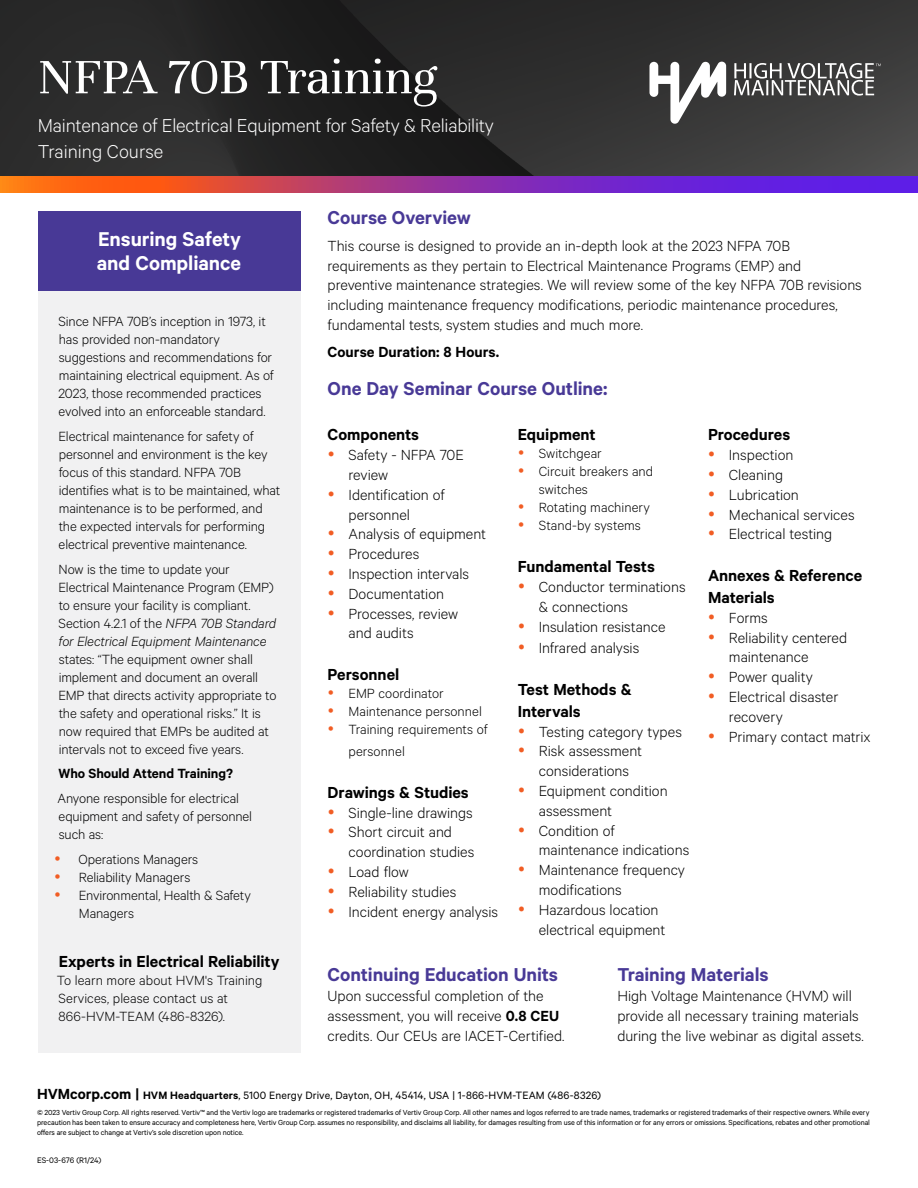
<style>
.page{position:relative;width:918px;height:1188px;background:#fff}
.page>*{position:absolute;margin:0;border:0;box-sizing:border-box;transform-origin:0 0}
.t1{font:54px "Unna";letter-spacing:-.01em;color:#fff}
.t2{font:600 22.5px/24px "Calibre";letter-spacing:-.005em;color:#fff}
.t3{font:600 21px "Calibre";letter-spacing:-.005em;color:#483996}
.t4{font:300 21px/25.5px "Calibre";letter-spacing:-.01em;color:#fff}
.t5{font:600 18px/21.6px "Calibre";color:#000}
.t6{font:300 16.5px/19.8px "Calibre";color:#000}
.t7{font:600 16.5px "Calibre";color:#000}
.t8{font:300 15px/18px "Calibre";letter-spacing:-.005em;color:#000}
.t9{font:600 15px "Calibre";letter-spacing:-.005em;color:#000}
.t10{font:12px "Calibre";letter-spacing:.01em;color:#000}
.t11{font:9px "Calibre";color:#000}
.t12{font:8.25px/9.8px "Calibre";letter-spacing:-.01em;color:#000;text-align:justify}
.s1{font-style:italic}
.s2{font-weight:600}
.s3{font-weight:600;font-size:16.5px}
</style>
<div class="page">
<img style="left:0;top:0;width:918px;height:176px">
<svg style="left:0;top:176px;width:918px;height:16px;background:#a2398b"></svg>
<svg style="left:650px;top:62px;width:76px;height:62px"></svg>
<svg style="left:734px;top:63px;width:147px;height:33px"></svg>
<div style="left:38px;top:254px;width:263px;height:799px;background:#f1f1f2"></div>
<div style="left:38px;top:211px;width:263px;height:80px;background:#483996"></div>
<h1 class="t1" style="left:38px;top:46px;width:401px">NFPA 70B Training</h1>
<p class="t4" style="left:38px;top:112px;width:458px">Maintenance of Electrical Equipment for Safety &amp; Reliability<br>Training Course</p>
<h2 class="t2" style="left:97px;top:226px;width:146px">Ensuring Safety and Compliance</h2>
<p class="t8" style="left:58px;top:312px;width:217px">Since NFPA 70B’s inception in 1973, it has provided non-mandatory suggestions and recommendations for maintaining electrical equipment. As of 2023, those recommended practices evolved into an enforceable standard.</p>
<p class="t8" style="left:59px;top:427px;width:223px">Electrical maintenance for safety of personnel and environment is the key focus of this standard. NFPA 70B identifies what is to be maintained, what maintenance is to be performed, and the expected intervals for performing electrical preventive maintenance.</p>
<p class="t8" style="left:59px;top:559px;width:219px">Now is the time to update your Electrical Maintenance Program (EMP) to ensure your facility is compliant.<br>Section 4.2.1 of the <span class="s1">NFPA 70B Standard for Electrical Equipment Maintenance</span></p>
<p class="t8" style="left:59px;top:649px;width:219px">states: “The equipment owner shall implement and document an overall EMP that directs activity appropriate to the safety and operational risks.” It is now required that EMPs be audited at intervals not to exceed five years.</p>
<p class="t9" style="left:59px;top:765px;width:176px">Who Should Attend Training?</p>
<p class="t8" style="left:58px;top:789px;width:196px">Anyone responsible for electrical equipment and safety of personnel such as:</p>
<p class="t8" style="left:79px;top:850px;width:174px">Operations Managers<br>Reliability Managers<br>Environmental, Health &amp; Safety<br>Managers</p>
<p class="t5" style="left:59px;top:950px;width:222px">Experts in Electrical Reliability</p>
<p class="t8" style="left:57px;top:970px;width:207px">To learn more about HVM's Training<br>Services, please contact us at<br>866-HVM-TEAM (486-8326).</p>
<p class="t3" style="left:328px;top:205px;width:145px">Course Overview</p>
<p class="t6" style="left:328px;top:235px;width:536px">This course is designed to provide an in-depth look at the 2023 NFPA 70B requirements as they pertain to Electrical Maintenance Programs (EMP) and preventive maintenance strategies. We will review some of the key NFPA 70B revisions including maintenance frequency modifications, periodic maintenance procedures, fundamental tests, system studies and much more.</p>
<p class="t7" style="left:328px;top:342px;width:173px">Course Duration: 8 Hours.</p>
<p class="t3" style="left:328px;top:376px;width:281px">One Day Seminar Course Outline:</p>
<p class="t5" style="left:328px;top:424px;width:93px">Components</p>
<p class="t6" style="left:349px;top:445px;width:139px">Safety - NFPA 70E review<br>Identification of personnel<br>Analysis of equipment<br>Procedures<br>Inspection intervals<br>Documentation<br>Processes, review<br>and audits</p>
<p class="t5" style="left:328px;top:663px;width:73px">Personnel</p>
<p class="t8" style="left:349px;top:684px;width:140px">EMP coordinator<br>Maintenance personnel<br>Training requirements of</p>
<p class="t8" style="left:349px;top:742px;width:58px">personnel</p>
<p class="t5" style="left:328px;top:781px;width:143px">Drawings &amp; Studies</p>
<p class="t6" style="left:349px;top:802px;width:151px">Single-line drawings<br>Short circuit and coordination studies<br>Load flow<br>Reliability studies<br>Incident energy analysis</p>
<p class="t5" style="left:518px;top:424px;width:79px">Equipment</p>
<p class="t8" style="left:539px;top:444px;width:116px">Switchgear<br>Circuit breakers and switches<br>Rotating machinery<br>Stand-by systems</p>
<p class="t5" style="left:518px;top:555px;width:139px">Fundamental Tests</p>
<p class="t6" style="left:539px;top:576px;width:148px">Conductor terminations &amp; connections<br>Insulation resistance</p>
<p class="t6" style="left:539px;top:638px;width:102px">Infrared analysis</p>
<p class="t5" style="left:518px;top:678px;width:115px">Test Methods &amp;<br>Intervals</p>
<p class="t6" style="left:539px;top:721px;width:152px">Testing category types<br>Risk assessment considerations<br>Equipment condition assessment<br>Condition of maintenance indications<br>Maintenance frequency modifications<br>Hazardous location electrical equipment</p>
<p class="t5" style="left:708px;top:424px;width:84px">Procedures</p>
<p class="t6" style="left:729px;top:445px;width:127px">Inspection<br>Cleaning<br>Lubrication<br>Mechanical services<br>Electrical testing</p>
<p class="t5" style="left:708px;top:564px;width:156px">Annexes &amp; Reference<br>Materials</p>
<p class="t6" style="left:729px;top:607px;width:143px">Forms<br>Reliability centered maintenance<br>Power quality<br>Electrical disaster recovery<br>Primary contact matrix</p>
<p class="t3" style="left:328px;top:962px;width:232px">Continuing Education Units</p>
<p class="t6" style="left:328px;top:985px;width:239px">Upon successful completion of the assessment, you will receive <span class="s2">0.8 CEU </span>credits. Our CEUs are IACET-Certified.</p>
<p class="t3" style="left:617px;top:962px;width:153px">Training Materials</p>
<p class="t6" style="left:617px;top:985px;width:248px">High Voltage Maintenance (HVM) will provide all necessary training materials during the live webinar as digital assets.</p>
<p class="t10" style="left:37px;top:1088px;width:566px"><span class="s3">HVMcorp.com |</span> <span class="s2">HVM Headquarters</span>, 5100 Energy Drive, Dayton, OH, 45414, USA | 1-866-HVM-TEAM (486-8326)</p>
<p class="t12" style="left:37px;top:1108px;width:834px">© 2023 Vertiv Group Corp. All rights reserved. Vertiv™ and the Vertiv logo are trademarks or registered trademarks of Vertiv Group Corp. All other names and logos referred to are trade names, trademarks or registered trademarks of their respective owners. While every precaution has been taken to ensure accuracy and completeness here, Vertiv Group Corp. assumes no responsibility, and disclaims all liability, for damages resulting from use of this information or for any errors or omissions. Specifications, rebates and other promotional offers are subject to change at Vertiv’s sole discretion upon notice.</p>
<p class="t11" style="left:37px;top:1155px;width:66px">ES-03-676 (R1/24)</p>
</div>
